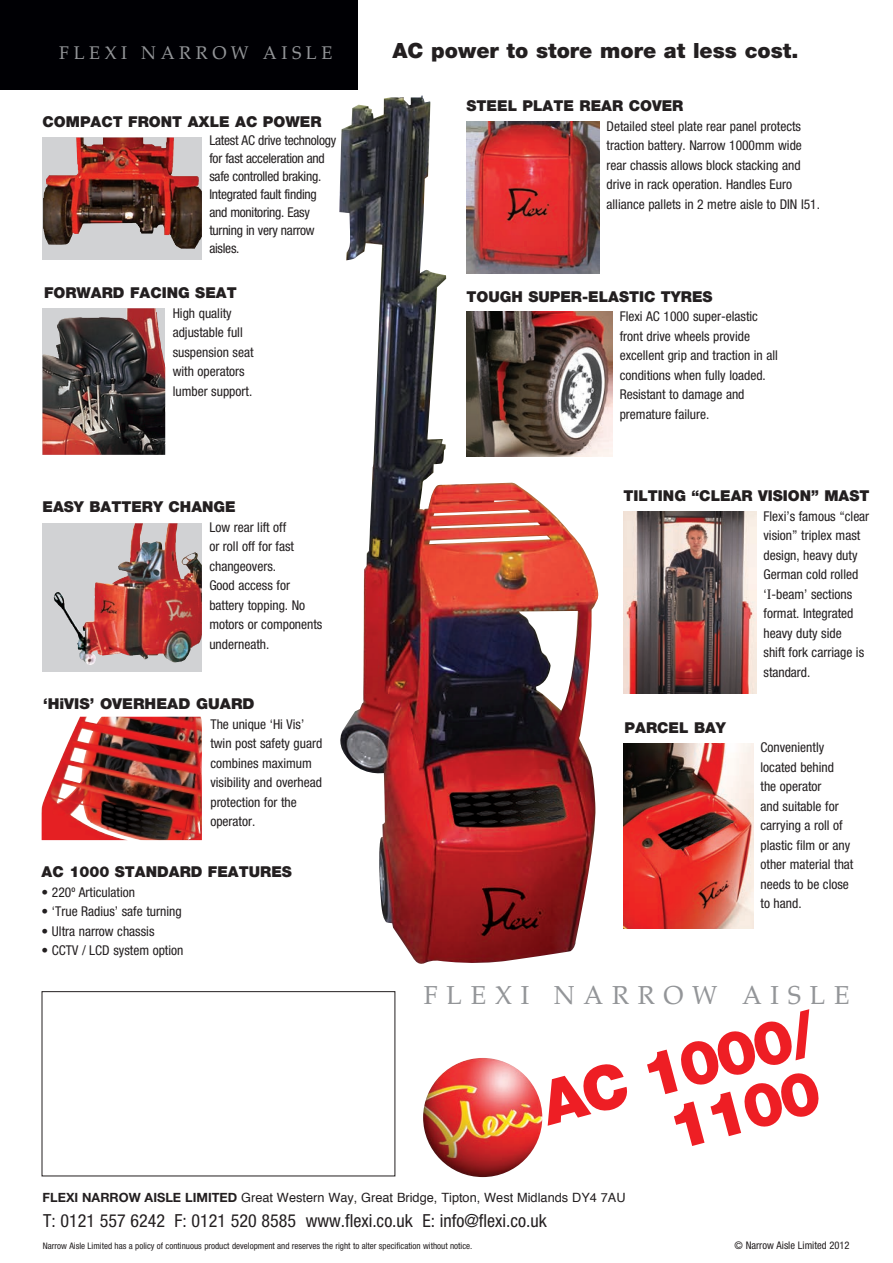
<style>
.page{position:relative;width:893px;height:1263px;background:#fff}
.page>*{position:absolute;margin:0;border:0;box-sizing:border-box;transform-origin:0 0}
.t1{font:900 61.35px "Helvetica Neue LT Std";color:#ee1e24}
.t2{font:25.5px "Palatino";letter-spacing:.34em;color:#939598}
.t3{font:900 21px "Helvetica Neue LT Std";color:#231f20}
.t4{font:condensed 18px "Helvetica Neue LT Std";color:#231f20}
.t5{font:18px "Palatino";letter-spacing:.25em;color:#939598}
.t6{font:900 15px "Helvetica Neue LT Std";color:#231f20}
.t7{font:condensed 13.5px/19.5px "Helvetica Neue LT Std";color:#231f20}
.t8{font:condensed 13.5px/18px "Helvetica Neue LT Std";letter-spacing:-.02em;color:#231f20}
.t9{font:12.75px "Helvetica";color:#231f20}
.t10{font:condensed 10.5px "Helvetica Neue LT Std";color:#231f20}
.t11{font:condensed 9px "Helvetica Neue LT Std";color:#231f20}
.s1{font-family:"PT Serif";font-stretch:normal}
.s2{font-family:"Helvetica Neue LT Std";font-weight:700}
</style>
<div class="page">
<img style="left:339px;top:96px;width:260px;height:868px">
<div style="left:0;top:0;width:357px;height:89px;background:#000004"></div>
<img style="left:43px;top:308px;width:122px;height:147px">
<img style="left:623px;top:511px;width:133px;height:182px">
<img style="left:466px;top:121px;width:133px;height:153px">
<img style="left:43px;top:523px;width:159px;height:148px">
<img style="left:68px;top:523px;width:100px;height:114px">
<div style="left:43px;top:138px;width:159px;height:122px;background:#d1d2d4"></div>
<img style="left:43px;top:138px;width:159px;height:111px">
<img style="left:466px;top:312px;width:146px;height:145px">
<img style="left:624px;top:743px;width:129px;height:185px">
<img style="left:423px;top:1058px;width:119px;height:119px;border-radius:60px">
<div style="left:42px;top:991px;width:353px;height:185px;border:1px solid #231f20"></div>
<img style="left:42px;top:717px;width:160px;height:123px">
<p class="t5" style="left:59px;top:38px;width:275px">FLEXI NARROW AISLE</p>
<p class="t3" style="left:392px;top:38px;width:407px">AC power to store more at less cost.</p>
<p class="t6" style="left:467px;top:97px;width:218px">STEEL PLATE REAR COVER</p>
<p class="t7" style="left:607px;top:116px;width:215px">Detailed steel plate rear panel protects traction battery. Narrow 1000mm wide rear chassis allows block stacking and drive in rack operation. Handles Euro alliance pallets in 2 metre aisle to DIN I51.</p>
<p class="t6" style="left:43px;top:112px;width:280px">COMPACT FRONT AXLE AC POWER</p>
<p class="t8" style="left:209px;top:131px;width:128px">Latest AC drive technology for fast acceleration and safe controlled braking.<br>Integrated fault finding and monitoring. Easy turning in very narrow aisles.</p>
<p class="t6" style="left:44px;top:284px;width:194px">FORWARD FACING SEAT</p>
<p class="t7" style="left:173px;top:303px;width:82px">High quality adjustable full suspension seat with operators lumber support.</p>
<p class="t6" style="left:43px;top:498px;width:195px">EASY BATTERY CHANGE</p>
<p class="t7" style="left:209px;top:517px;width:86px">Low rear lift off or roll off for fast changeovers.</p>
<p class="t7" style="left:209px;top:576px;width:115px">Good access for battery topping. No motors or components underneath.</p>
<p class="t6" style="left:43px;top:695px;width:213px">‘HiVIS’ OVERHEAD GUARD</p>
<p class="t7" style="left:210px;top:714px;width:113px">The unique ‘Hi Vis’ twin post safety guard combines maximum visibility and overhead protection for the operator.</p>
<p class="t6" style="left:42px;top:863px;width:252px">AC 1000 STANDARD FEATURES</p>
<p class="t7" style="left:42px;top:882px;width:95px">• 220º Articulation</p>
<p class="t7" style="left:42px;top:902px;width:141px">• ‘True Radius’ safe turning</p>
<p class="t7" style="left:42px;top:921px;width:114px">• Ultra narrow chassis</p>
<p class="t7" style="left:42px;top:941px;width:143px">• CCTV / LCD system option</p>
<p class="t6" style="left:467px;top:287px;width:248px">TOUGH SUPER-ELASTIC TYRES</p>
<p class="t7" style="left:620px;top:307px;width:160px">Flexi AC 1000 super-elastic front drive wheels provide excellent grip and traction in all conditions when fully loaded.<br>Resistant to damage and premature failure.</p>
<p class="t6" style="left:623px;top:487px;width:248px">TILTING “CLEAR VISION” MAST</p>
<p class="t7" style="left:763px;top:506px;width:107px">Flexi’s famous “clear vision” triplex mast design, heavy duty<br>German cold rolled ‘<span class="s1">I</span>-beam’ sections format. Integrated heavy duty side<br>shift fork carriage is standard.</p>
<p class="t6" style="left:625px;top:718px;width:103px">PARCEL BAY</p>
<p class="t7" style="left:761px;top:738px;width:94px">Conveniently located behind<br>the operator<br>and suitable for carrying a roll of plastic film or any other material that needs to be close to hand.</p>
<p class="t2" style="left:424px;top:974px;width:427px">FLEXI NARROW AISLE</p>
<p class="t1" style="left:533px;top:1069px;width:284px;rotate:-15deg">AC 1000/</p>
<p class="t1" style="left:660px;top:1094px;width:156px;rotate:-15deg">1100</p>
<p class="t9" style="left:43px;top:1187px;width:584px"><span class="s2">FLEXI NARROW AISLE LIMITED</span> Great Western Way, Great Bridge, Tipton, West Midlands DY4 7AU</p>
<p class="t4" style="left:43px;top:1210px;width:505px">T: 0121 557 6242 F: 0121 520 8585 www.flexi.co.uk E: info@flexi.co.uk</p>
<p class="t11" style="left:43px;top:1240px;width:431px">Narrow Aisle Limited has a policy of continuous product development and reserves the right to alter specification without notice.</p>
<p class="t10" style="left:734px;top:1239px;width:117px">© Narrow Aisle Limited 2012</p>
</div>
